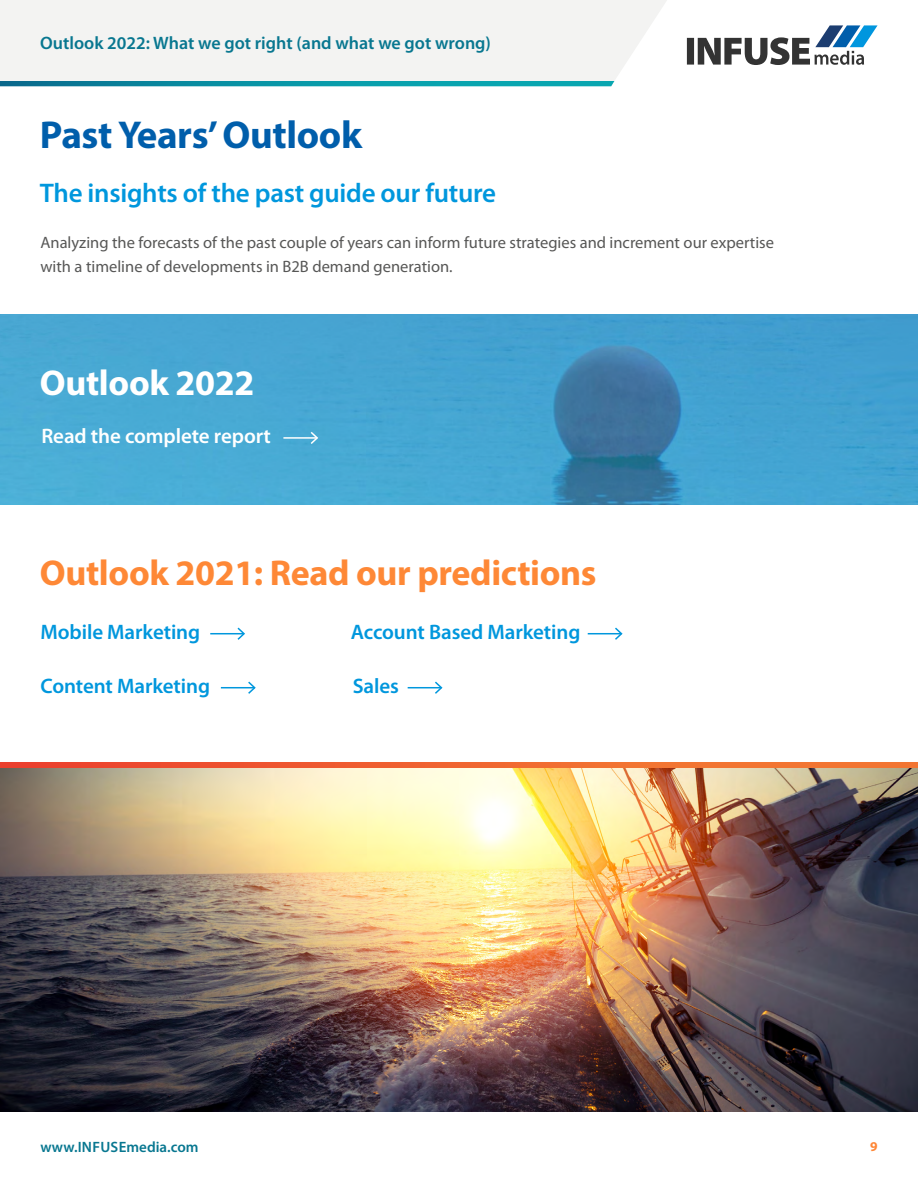
<style>
.page{position:relative;width:918px;height:1188px;background:#fff}
.page>*{position:absolute;margin:0;border:0;box-sizing:border-box;transform-origin:0 0}
.t1{font:700 39px "Myriad Pro";letter-spacing:-.01em;color:#005eab}
.t2{font:700 36px "Myriad Pro";letter-spacing:-.01em;color:#fe8836}
.t3{font:700 36px "Myriad Pro";letter-spacing:-.01em;color:#fff}
.t4{font:600 27px "Myriad Pro";letter-spacing:-.01em;color:#0097dd}
.t5{font:600 21px "Myriad Pro";letter-spacing:-.005em;color:#0097dd}
.t6{font:600 21px "Myriad Pro";letter-spacing:-.005em;color:#fff}
.t7{font:600 18px "Myriad Pro";color:#087790}
.t8{font:16.5px/24px "Myriad Pro";color:#575756}
.t9{font:600 15px "Myriad Pro";letter-spacing:.015em;color:#087790}
.t10{font:700 13.5px "Myriad Pro";color:#fe8636}
</style>
<div class="page">
<img style="left:0;top:315px;width:918px;height:189px">
<img style="left:0;top:767px;width:918px;height:344px">
<svg style="left:0;top:763px;width:918px;height:4px;background:#ef6130"></svg>
<div style="left:0;top:0;width:687px;height:81px;background:#f3f3f2"></div>
<svg style="left:687px;top:25px;width:191px;height:40px"></svg>
<svg style="left:0;top:81px;width:614px;height:5px;background:#0993a4"></svg>
<hr style="left:283px;top:437px;width:34px;height:2px;background:#fff">
<svg style="left:309px;top:430px;width:10px;height:16px"></svg>
<hr style="left:210px;top:633px;width:34px;height:1px;background:#0097dd">
<svg style="left:236px;top:627px;width:9px;height:13px"></svg>
<hr style="left:221px;top:687px;width:34px;height:1px;background:#0097dd">
<svg style="left:247px;top:681px;width:9px;height:13px"></svg>
<hr style="left:588px;top:633px;width:33px;height:1px;background:#0097dd">
<svg style="left:613px;top:627px;width:10px;height:13px"></svg>
<hr style="left:408px;top:687px;width:33px;height:1px;background:#0097dd">
<svg style="left:433px;top:681px;width:10px;height:13px"></svg>
<p class="t7" style="left:40px;top:32px;width:452px">Outlook 2022: What we got right (and what we got wrong)</p>
<h1 class="t1" style="left:40px;top:110px;width:324px">Past Years’ Outlook</h1>
<h3 class="t4" style="left:40px;top:176px;width:458px">The insights of the past guide our future</h3>
<p class="t8" style="left:40px;top:230px;width:735px">Analyzing the forecasts of the past couple of years can inform future strategies and increment our expertise with a timeline of developments in B2B demand generation.</p>
<h2 class="t3" style="left:40px;top:359px;width:216px">Outlook 2022</h2>
<p class="t6" style="left:41px;top:423px;width:231px">Read the complete report</p>
<h2 class="t2" style="left:40px;top:549px;width:558px">Outlook 2021: Read our predictions</h2>
<p class="t5" style="left:40px;top:619px;width:161px">Mobile Marketing</p>
<p class="t5" style="left:40px;top:673px;width:171px">Content Marketing</p>
<p class="t5" style="left:351px;top:619px;width:231px">Account Based Marketing</p>
<p class="t5" style="left:353px;top:673px;width:48px">Sales</p>
<p class="t9" style="left:40px;top:1137px;width:160px">www.INFUSEmedia.com</p>
<p class="t10" style="left:870px;top:1138px;width:9px">9</p>
</div>
